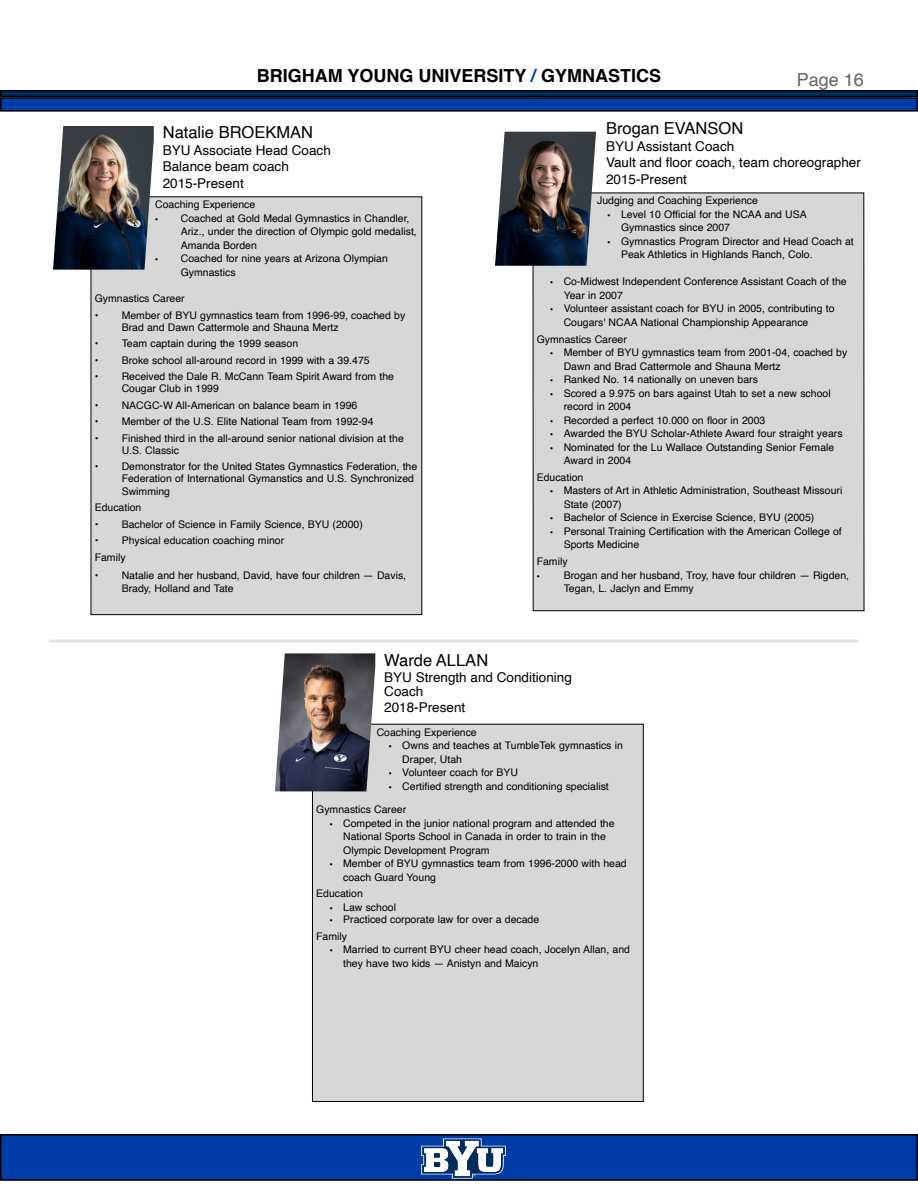
<style>
.page{position:relative;width:918px;height:1188px;background:#fff}
.page>*{position:absolute;margin:0;border:0;box-sizing:border-box;transform-origin:0 0}
.t1{font:700 18px "Helvetica";color:#000}
.t2{font:18px "Helvetica";color:#61646a}
.t3{font:16.5px "Helvetica";color:#000}
.t4{font:13.5px/16.5px "Helvetica";color:#000}
.t5{font:10.5px/13.5px "Helvetica";color:#000}
.s1{color:#003da7}
.s2{font-family:"Myriad Pro"}
</style>
<div class="page">
<div style="left:1px;top:91px;width:916px;height:5px;background:#002d5d"></div>
<div style="left:0;top:90px;width:918px;height:7px;border:2px solid #000"></div>
<div style="left:1px;top:98px;width:916px;height:13px;background:#003da7"></div>
<div style="left:0;top:97px;width:918px;height:15px;border:2px solid #000"></div>
<div style="left:1px;top:1135px;width:916px;height:45px;background:#003da7"></div>
<div style="left:0;top:1134px;width:918px;height:47px;border:2px solid #000"></div>
<svg style="left:421px;top:1138px;width:85px;height:41px"></svg>
<svg style="left:917px;top:1134px;width:1px;height:47px"></svg>
<hr style="left:50px;top:639px;width:807px;height:3px;background:#e2e3e4">
<div style="left:533px;top:193px;width:331px;height:418px;background:#d6d7d6"></div>
<div style="left:91px;top:197px;width:331px;height:418px;background:#d6d7d6"></div>
<img style="left:53px;top:126px;width:101px;height:144px">
<img style="left:495px;top:132px;width:101px;height:134px">
<div style="left:594px;top:210px;width:268px;height:65px;background:#d6d7d6"></div>
<div style="left:312px;top:724px;width:331px;height:378px;background:#d6d7d6"></div>
<div style="left:312px;top:724px;width:332px;height:378px;border:1px solid #000"></div>
<img style="left:275px;top:653px;width:100px;height:138px">
<h1 class="t1" style="left:257px;top:65px;width:406px">BRIGHAM YOUNG UNIVERSITY <span class="s1">/</span> GYMNASTICS</h1>
<h1 class="t2" style="left:797px;top:66px;width:69px">Page 16</h1>
<h2 class="t3" style="left:163px;top:120px;width:152px">Natalie BROEKMAN</h2>
<p class="t4" style="left:163px;top:142px;width:170px">BYU Associate Head Coach<br>Balance beam coach<br>2015-Present</p>
<p class="t5" style="left:155px;top:198px;width:102px">Coaching Experience</p>
<p class="t5" style="left:181px;top:212px;width:238px;text-indent:-26px"><span class="s2">•</span> Coached at Gold Medal Gymnastics in Chandler,<br>Ariz., under the direction of Olympic gold medalist,<br>Amanda Borden</p>
<p class="t5" style="left:181px;top:252px;width:209px;text-indent:-26px"><span class="s2">•</span> Coached for nine years at Arizona Olympian<br>Gymnastics</p>
<p class="t5" style="left:95px;top:292px;width:92px">Gymnastics Career</p>
<p class="t5" style="left:122px;top:310px;width:285px;line-height:12px;text-indent:-27px">• Member of BYU gymnastics team from 1996-99, coached by<br>Brad and Dawn Cattermole and Shauna Mertz</p>
<p class="t5" style="left:95px;top:337px;width:205px">• Team captain during the 1999 season</p>
<p class="t5" style="left:95px;top:354px;width:277px">• Broke school all-around record in 1999 with a 39.475</p>
<p class="t5" style="left:122px;top:371px;width:274px;line-height:12px;text-indent:-27px">• Received the Dale R. McCann Team Spirit Award from the<br>Cougar Club in 1999</p>
<p class="t5" style="left:95px;top:399px;width:264px">• NACGC-W All-American on balance beam in 1996</p>
<p class="t5" style="left:95px;top:415px;width:280px">• Member of the U.S. Elite National Team from 1992-94</p>
<p class="t5" style="left:122px;top:433px;width:284px;line-height:12px;text-indent:-27px">• Finished third in the all-around senior national division at the<br>U.S. Classic</p>
<p class="t5" style="left:122px;top:461px;width:297px;line-height:12px;text-indent:-27px">• Demonstrator for the United States Gymnastics Federation, the<br>Federation of International Gymanstics and U.S. Synchronized<br>Swimming</p>
<p class="t5" style="left:95px;top:501px;width:48px">Education</p>
<p class="t5" style="left:95px;top:518px;width:270px">• Bachelor of Science in Family Science, BYU (2000)</p>
<p class="t5" style="left:95px;top:533px;width:191px;line-height:16.6px">• Physical education coaching minor<br>Family</p>
<p class="t5" style="left:122px;top:569px;width:286px;text-indent:-27px">• Natalie and her husband, David, have four children — Davis,<br>Brady, Holland and Tate</p>
<h2 class="t3" style="left:606px;top:116px;width:139px">Brogan EVANSON</h2>
<p class="t4" style="left:606px;top:138px;width:256px">BYU Assistant Coach<br>Vault and floor coach, team choreographer<br>2015-Present</p>
<p class="t5" style="left:597px;top:194px;width:162px">Judging and Coaching Experience</p>
<p class="t5" style="left:621px;top:208px;width:187px;text-indent:-14px"><span class="s2">•</span> Level 10 Official for the NCAA and USA<br>Gymnastics since 2007</p>
<p class="t5" style="left:621px;top:235px;width:234px;text-indent:-14px"><span class="s2">•</span> Gymnastics Program Director and Head Coach at<br>Peak Athletics in Highlands Ranch, Colo.</p>
<p class="t5" style="left:564px;top:275px;width:285px;text-indent:-14px"><span class="s2">•</span> Co-Midwest Independent Conference Assistant Coach of the<br>Year in 2007</p>
<p class="t5" style="left:564px;top:302px;width:272px;text-indent:-14px"><span class="s2">•</span> Volunteer assistant coach for BYU in 2005, contributing to<br>Cougars' NCAA National Championship Appearance</p>
<p class="t5" style="left:537px;top:333px;width:92px">Gymnastics Career</p>
<p class="t5" style="left:564px;top:346px;width:285px;text-indent:-14px"><span class="s2">•</span> Member of BYU gymnastics team from 2001-04, coached by<br>Dawn and Brad Cattermole and Shauna Mertz</p>
<p class="t5" style="left:550px;top:373px;width:209px"><span class="s2">•</span> Ranked No. 14 nationally on uneven bars</p>
<p class="t5" style="left:564px;top:387px;width:269px;text-indent:-14px"><span class="s2">•</span> Scored a 9.975 on bars against Utah to set a new school record in 2004</p>
<p class="t5" style="left:550px;top:414px;width:217px"><span class="s2">•</span> Recorded a perfect 10.000 on floor in 2003</p>
<p class="t5" style="left:550px;top:427px;width:294px"><span class="s2">•</span> Awarded the BYU Scholar-Athlete Award four straight years</p>
<p class="t5" style="left:564px;top:441px;width:272px;text-indent:-14px"><span class="s2">•</span> Nominated for the Lu Wallace Outstanding Senior Female<br>Award in 2004</p>
<p class="t5" style="left:537px;top:471px;width:48px">Education</p>
<p class="t5" style="left:564px;top:484px;width:280px;text-indent:-14px"><span class="s2">•</span> Masters of Art in Athletic Administration, Southeast Missouri<br>State (2007)</p>
<p class="t5" style="left:550px;top:511px;width:266px"><span class="s2">•</span> Bachelor of Science in Exercise Science, BYU (2005)</p>
<p class="t5" style="left:564px;top:525px;width:280px;text-indent:-14px"><span class="s2">•</span> Personal Training Certification with the American College of<br>Sports Medicine</p>
<p class="t5" style="left:537px;top:555px;width:32px">Family</p>
<p class="t5" style="left:564px;top:568px;width:287px;text-indent:-27px"><span class="s2">•</span> Brogan and her husband, Troy, have four children — Rigden,<br>Tegan, L. Jaclyn and Emmy</p>
<h2 class="t3" style="left:384px;top:647px;width:105px">Warde ALLAN</h2>
<p class="t4" style="left:384px;top:671px;width:189px;line-height:13.5px">BYU Strength and Conditioning<br>Coach</p>
<p class="t4" style="left:384px;top:700px;width:83px">2018-Present</p>
<p class="t5" style="left:377px;top:726px;width:102px">Coaching Experience</p>
<p class="t5" style="left:402px;top:739px;width:222px;text-indent:-14px"><span class="s2">•</span> Owns and teaches at TumbleTek gymnastics in<br>Draper, Utah</p>
<p class="t5" style="left:389px;top:766px;width:131px"><span class="s2">•</span> Volunteer coach for BYU</p>
<p class="t5" style="left:389px;top:780px;width:222px"><span class="s2">•</span> Certified strength and conditioning specialist</p>
<p class="t5" style="left:316px;top:803px;width:92px">Gymnastics Career</p>
<p class="t5" style="left:343px;top:817px;width:273px;text-indent:-14px"><span class="s2">•</span> Competed in the junior national program and attended the<br>National Sports School in Canada in order to train in the<br>Olympic Development Program</p>
<p class="t5" style="left:343px;top:857px;width:285px;text-indent:-14px"><span class="s2">•</span> Member of BYU gymnastics team from 1996-2000 with head coach Guard Young</p>
<p class="t5" style="left:316px;top:887px;width:48px">Education</p>
<p class="t5" style="left:330px;top:901px;width:68px"><span class="s2">•</span> Law school</p>
<p class="t5" style="left:316px;top:911px;width:225px;line-height:16.6px;text-indent:13px"><span class="s2">•</span> Practiced corporate law for over a decade<br>Family</p>
<p class="t5" style="left:343px;top:943px;width:288px;text-indent:-14px"><span class="s2">•</span> Married to current BYU cheer head coach, Jocelyn Allan, and they have two kids — Anistyn and Maicyn</p>
</div>
